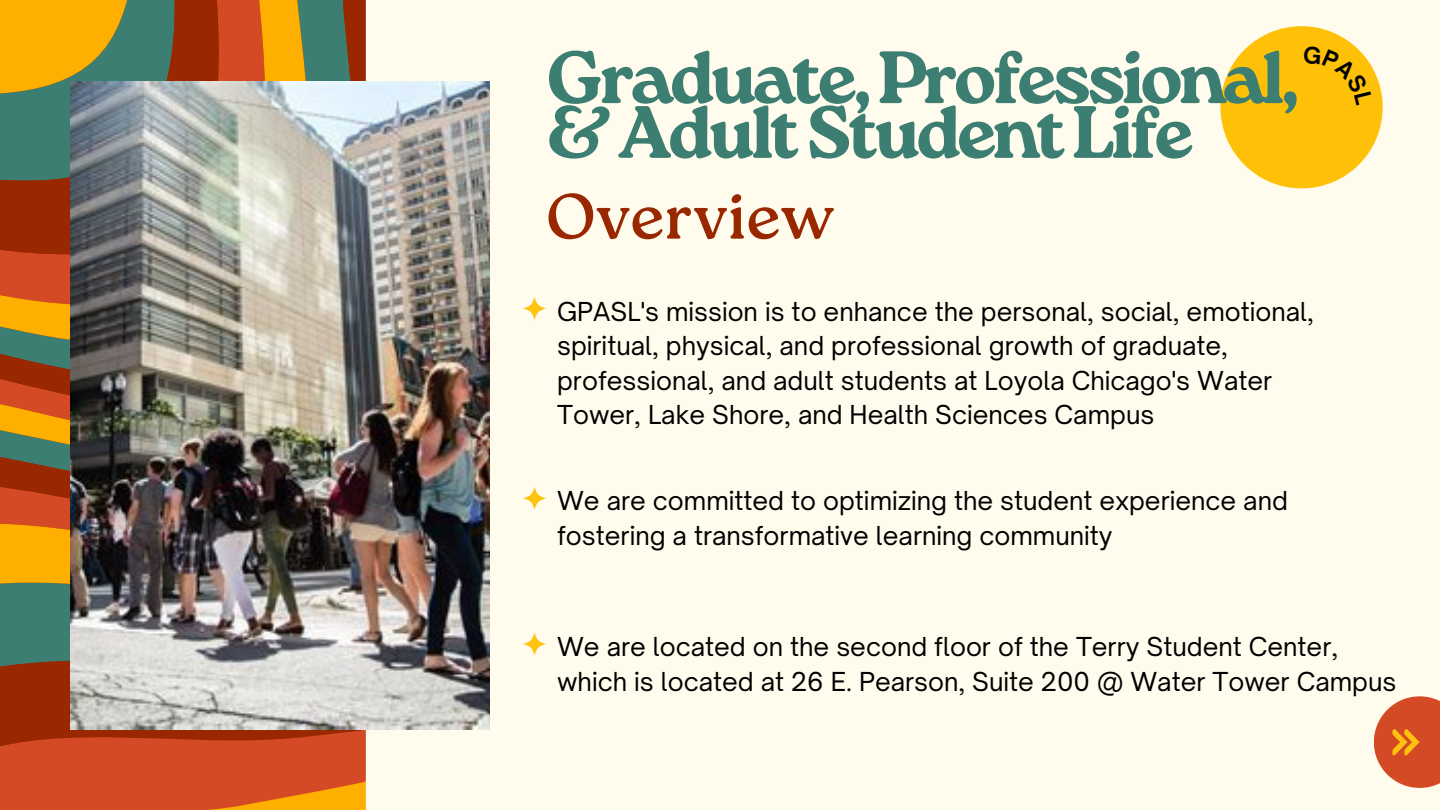
<style>
.page{position:relative;width:1440px;height:810px;background:#fff}
.page>*{position:absolute;margin:0;border:0;box-sizing:border-box;transform-origin:0 0}
.t1{font:74px "Roca One Bl";letter-spacing:-.06em;color:#3c7f72}
.t2{font:64px "Roca One";color:#992800}
.t3{font:25px/34.5px "Open Sauce One";color:#000}
</style>
<div class="page">
<div style="left:361px;top:0;width:1079px;height:810px;background:#fffbed"></div>
<svg style="left:0;top:0;width:370px;height:810px;background:#ac6629"></svg>
<img style="left:71px;top:81px;width:418px;height:648px">
<div style="left:1220px;top:26px;width:163px;height:162px;background:#ffc107;border-radius:50%"></div>
<svg style="left:1374px;top:696px;width:66px;height:92px;background:#dc6d43"></svg>
<svg style="left:523px;top:297px;width:23px;height:23px"></svg>
<svg style="left:523px;top:487px;width:23px;height:23px"></svg>
<svg style="left:523px;top:632px;width:23px;height:24px"></svg>
<svg style="left:1354px;top:46px;width:19px;height:23px"></svg>
<p class="t1" style="left:546px;top:34px;width:755px">Graduate,Professional,</p>
<p class="t1" style="left:546px;top:89px;width:649px">&amp;AdultStudentLife</p>
<p class="t2" style="left:546px;top:179px;width:290px">Overview</p>
<p class="t3" style="left:557px;top:294px;width:758px">GPASL's mission is to enhance the personal, social, emotional, spiritual, physical, and professional growth of graduate, professional, and adult students at Loyola Chicago's Water Tower, Lake Shore, and Health Sciences Campus</p>
<p class="t3" style="left:557px;top:484px;width:732px">We are committed to optimizing the student experience and fostering a transformative learning community</p>
<p class="t3" style="left:557px;top:629px;width:841px">We are located on the second floor of the Terry Student Center, which is located at 26 E. Pearson, Suite 200 @ Water Tower Campus</p>
</div>
